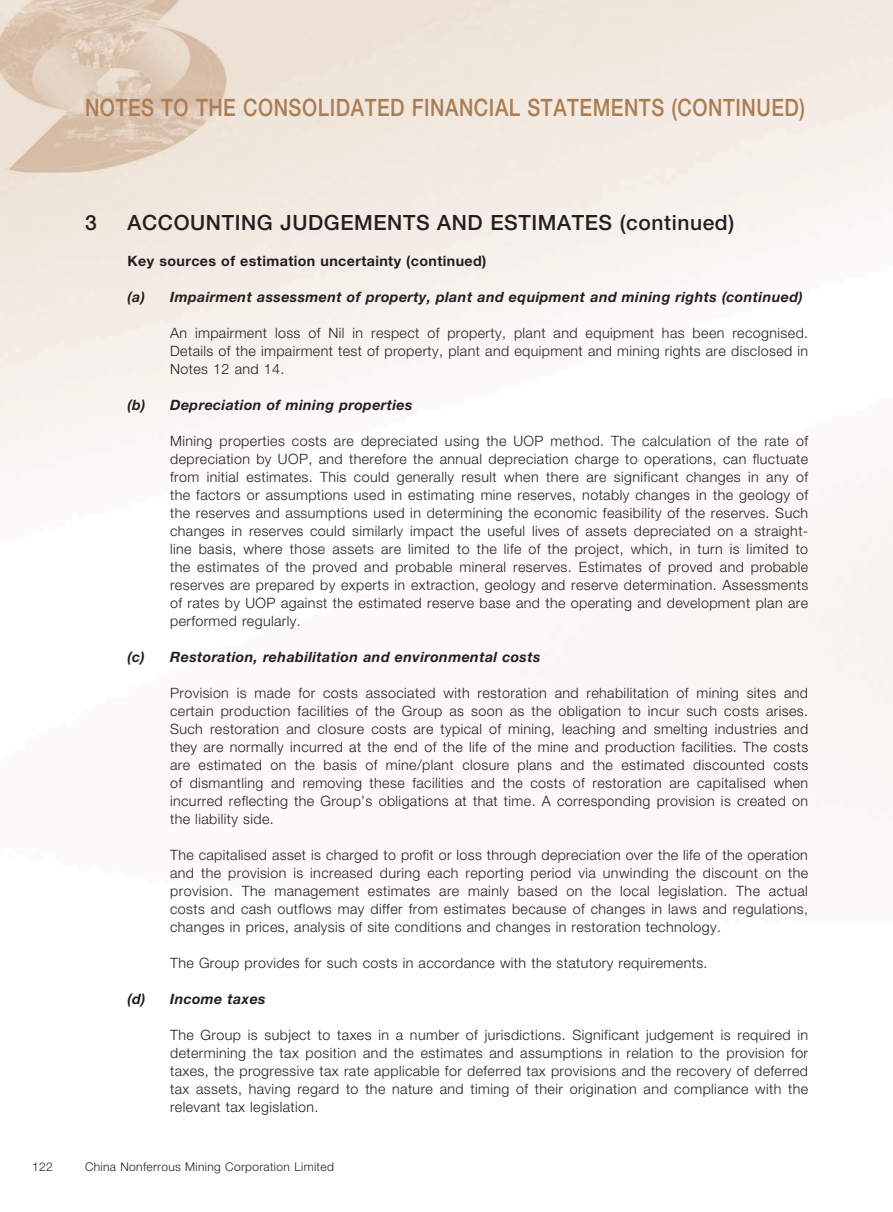
<style>
.page{position:relative;width:893px;height:1212px;background:#fff}
.page>*{position:absolute;margin:0;border:0;box-sizing:border-box;transform-origin:0 0}
.t1{font:500 24px "Helvetica Neue LT Std";letter-spacing:.03em;color:#ac7c52;scale:.83 1}
.t2{font:500 21px "Helvetica Neue LT Std";letter-spacing:.03em;color:#231f20}
.t3{font:300 14.25px/18px "Helvetica Neue LT Std";letter-spacing:.03em;color:#231f20;text-align:justify}
.t4{font:italic 700 14.25px "Helvetica Neue LT Std";letter-spacing:.03em;color:#231f20}
.t5{font:700 14.25px "Helvetica Neue LT Std";letter-spacing:.03em;color:#231f20}
.t6{font:300 12px "Helvetica Neue LT Std";letter-spacing:.03em;color:#231f20}
</style>
<div class="page">
<img style="left:0;top:0;width:269px;height:182px">
<h1 class="t1" style="left:85px;top:93px;width:869px">NOTES TO THE CONSOLIDATED FINANCIAL STATEMENTS (CONTINUED)</h1>
<h2 class="t2" style="left:85px;top:210px;width:13px">3</h2>
<h2 class="t2" style="left:128px;top:210px;width:608px">ACCOUNTING JUDGEMENTS AND ESTIMATES (continued)</h2>
<p class="t5" style="left:128px;top:253px;width:360px">Key sources of estimation uncertainty (continued)</p>
<p class="t4" style="left:128px;top:289px;width:677px">(a) Impairment assessment of property, plant and equipment and mining rights (continued)</p>
<p class="t3" style="left:170px;top:324px;width:640px">An impairment loss of Nil in respect of property, plant and equipment has been recognised.<br>Details of the impairment test of property, plant and equipment and mining rights are disclosed in Notes 12 and 14.</p>
<p class="t4" style="left:128px;top:397px;width:287px">(b) Depreciation of mining properties</p>
<p class="t3" style="left:170px;top:432px;width:640px">Mining properties costs are depreciated using the UOP method. The calculation of the rate of depreciation by UOP, and therefore the annual depreciation charge to operations, can fluctuate from initial estimates. This could generally result when there are significant changes in any of the factors or assumptions used in estimating mine reserves, notably changes in the geology of the reserves and assumptions used in determining the economic feasibility of the reserves. Such changes in reserves could similarly impact the useful lives of assets depreciated on a straight&shy;line basis, where those assets are limited to the life of the project, which, in turn is limited to the estimates of the proved and probable mineral reserves. Estimates of proved and probable reserves are prepared by experts in extraction, geology and reserve determination. Assessments of rates by UOP against the estimated reserve base and the operating and development plan are performed regularly.</p>
<p class="t4" style="left:128px;top:648px;width:414px">(c) Restoration, rehabilitation and environmental costs</p>
<p class="t3" style="left:170px;top:684px;width:640px">Provision is made for costs associated with restoration and rehabilitation of mining sites and certain production facilities of the Group as soon as the obligation to incur such costs arises.<br>Such restoration and closure costs are typical of mining, leaching and smelting industries and they are normally incurred at the end of the life of the mine and production facilities. The costs are estimated on the basis of mine/plant closure plans and the estimated discounted costs of dismantling and removing these facilities and the costs of restoration are capitalised when incurred reflecting the Group’s obligations at that time. A corresponding provision is created on the liability side.</p>
<p class="t3" style="left:170px;top:846px;width:640px">The capitalised asset is charged to profit or loss through depreciation over the life of the operation and the provision is increased during each reporting period via unwinding the discount on the provision. The management estimates are mainly based on the local legislation. The actual costs and cash outflows may differ from estimates because of changes in laws and regulations, changes in prices, analysis of site conditions and changes in restoration technology.</p>
<p class="t3" style="left:170px;top:954px;width:539px">The Group provides for such costs in accordance with the statutory requirements.</p>
<p class="t4" style="left:128px;top:990px;width:140px">(d) Income taxes</p>
<p class="t3" style="left:170px;top:1026px;width:640px">The Group is subject to taxes in a number of jurisdictions. Significant judgement is required in determining the tax position and the estimates and assumptions in relation to the provision for taxes, the progressive tax rate applicable for deferred tax provisions and the recovery of deferred tax assets, having regard to the nature and timing of their origination and compliance with the relevant tax legislation.</p>
<p class="t6" style="left:32px;top:1159px;width:22px">122</p>
<p class="t6" style="left:85px;top:1159px;width:250px">China Nonferrous Mining Corporation Limited</p>
</div>
